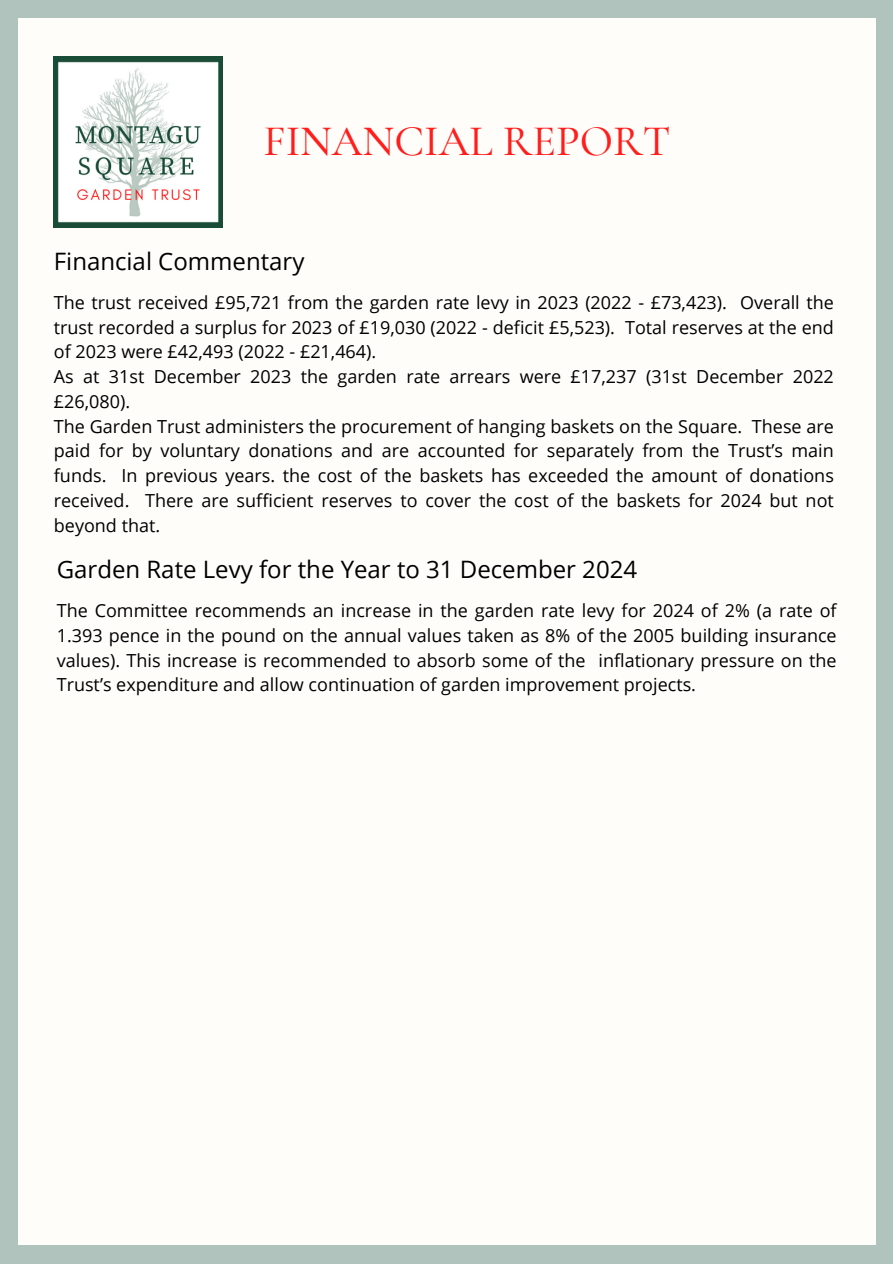
<style>
.page{position:relative;width:893px;height:1264px;background:#fff}
.page>*{position:absolute;margin:0;border:0;box-sizing:border-box;transform-origin:0 0}
.t1{font:500 43.5px "Cormorant Garamond";color:#ff1e1b}
.t2{font:24px "Open Sans";color:#000}
.t3{font:18px/24.8px "Open Sans";color:#000}
</style>
<div class="page">
<div style="left:0;top:0;width:892px;height:1263px;background:#b0c4bd"></div>
<div style="left:18px;top:18px;width:857px;height:1227px;background:#fffdfa"></div>
<img style="left:54px;top:57px;width:169px;height:171px">
<h1 class="t1" style="left:263px;top:115px;width:408px">FINANCIAL REPORT</h1>
<h2 class="t2" style="left:54px;top:244px;width:252px">Financial Commentary</h2>
<p class="t3" style="left:54px;top:289px;width:781px">The trust received £95,721 from the garden rate levy in 2023 (2022 - £73,423). Overall the trust recorded a surplus for 2023 of £19,030 (2022 - deficit £5,523). Total reserves at the end of 2023 were £42,493 (2022 - £21,464).<br>As at 31st December 2023 the garden rate arrears were £17,237 (31st December 2022 £26,080).<br>The Garden Trust administers the procurement of hanging baskets on the Square. These are paid for by voluntary donations and are accounted for separately from the Trust’s main funds. In previous years. the cost of the baskets has exceeded the amount of donations received. There are sufficient reserves to cover the cost of the baskets for 2024 but not beyond that.</p>
<h2 class="t2" style="left:57px;top:552px;width:582px">Garden Rate Levy for the Year to 31 December 2024</h2>
<p class="t3" style="left:57px;top:597px;width:781px;text-align:justify">The Committee recommends an increase in the garden rate levy for 2024 of 2% (a rate of 1.393 pence in the pound on the annual values taken as 8% of the 2005 building insurance values). This increase is recommended to absorb some of the inflationary pressure on the Trust’s expenditure and allow continuation of garden improvement projects.</p>
</div>
